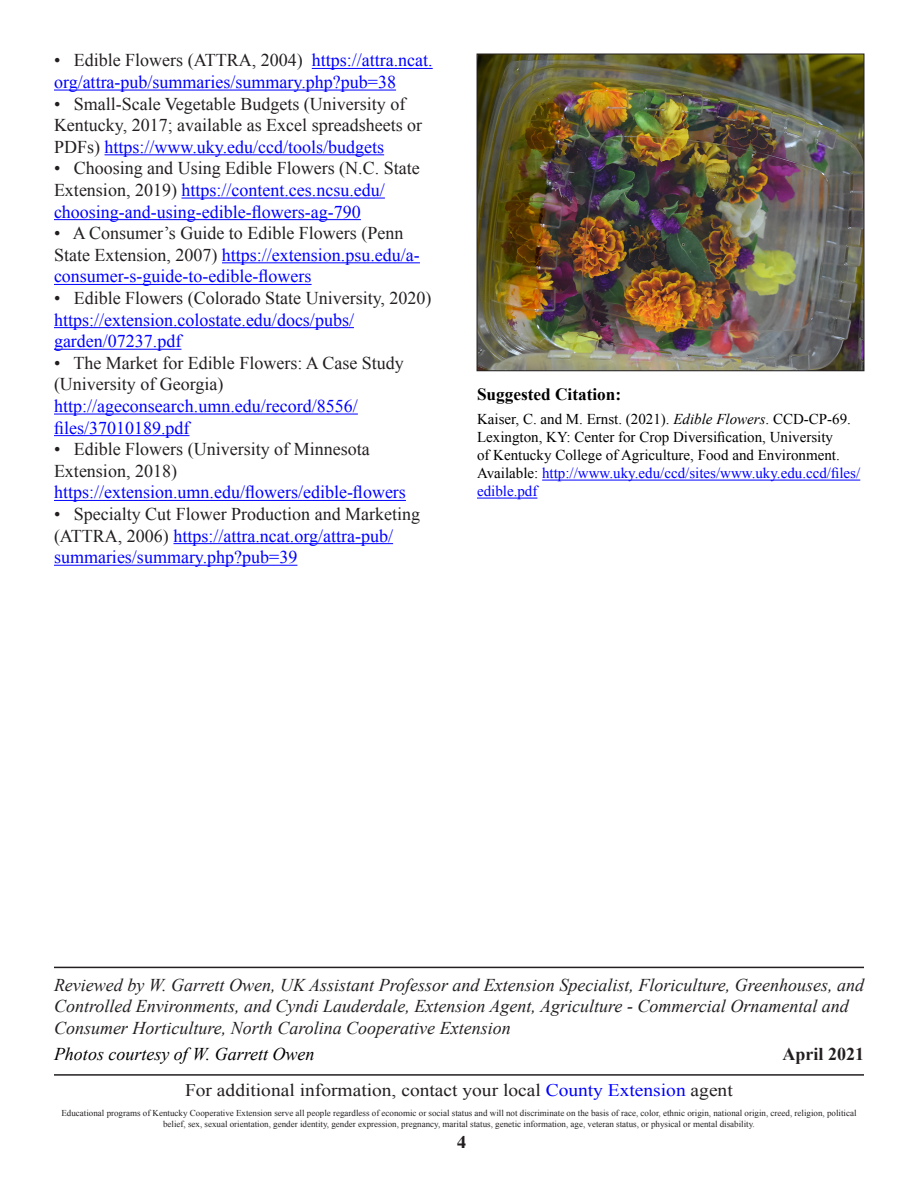
<style>
.page{position:relative;width:918px;height:1188px;background:#fff}
.page>*{position:absolute;margin:0;border:0;box-sizing:border-box;transform-origin:0 0}
.t1{font:18px/21.6px "Times New Roman";color:#00f}
.t2{font:18px/21.6px "Times New Roman";color:#231f20}
.t3{font:italic 18px/21.6px "Times New Roman";color:#231f20}
.t4{font:italic 18px "Times New Roman";color:#000}
.t5{font:700 18px "Times New Roman";color:#231f20}
.t6{font:700 18px "Times";color:#231f20}
.t7{font:17.7px "Times New Roman";color:#231f20;scale:1.1 1}
.t8{font:700 17.25px "Times New Roman";color:#000}
.t9{font:15px/18px "Times New Roman";color:#000}
.t10{font:9px/10.8px "Times New Roman";color:#231f20;text-align:center}
.s1{color:#231f20}
.s2{color:#00f}
.s3{font-style:italic}
</style>
<div class="page">
<hr style="left:54px;top:1074px;width:810px;height:2px;background:#231f20">
<hr style="left:54px;top:967px;width:810px;height:1px;background:#231f20">
<hr style="left:542px;top:480px;width:318px;height:1px;background:#00f">
<hr style="left:477px;top:498px;width:60px;height:1px;background:#00f">
<hr style="left:312px;top:68px;width:121px;height:1px;background:#00f">
<hr style="left:54px;top:90px;width:342px;height:1px;background:#00f">
<hr style="left:105px;top:154px;width:279px;height:1px;background:#00f">
<hr style="left:181px;top:198px;width:204px;height:1px;background:#00f">
<hr style="left:54px;top:219px;width:307px;height:1px;background:#00f">
<hr style="left:222px;top:262px;width:198px;height:1px;background:#00f">
<hr style="left:54px;top:284px;width:258px;height:1px;background:#00f">
<hr style="left:54px;top:327px;width:300px;height:1px;background:#00f">
<hr style="left:54px;top:349px;width:127px;height:1px;background:#00f">
<hr style="left:54px;top:414px;width:304px;height:1px;background:#00f">
<hr style="left:54px;top:435px;width:136px;height:1px;background:#00f">
<hr style="left:54px;top:500px;width:352px;height:1px;background:#00f">
<hr style="left:173px;top:543px;width:220px;height:1px;background:#00f">
<hr style="left:54px;top:565px;width:243px;height:1px;background:#00f">
<img style="left:479px;top:56px;width:383px;height:313px">
<div style="left:477px;top:54px;width:387px;height:317px;border:1px solid #231f20"></div>
<p class="t1" style="left:54px;top:49px;width:380px"><span class="s1">• Edible Flowers (ATTRA, 2004)</span> https://attra.ncat. org/attra-pub/summaries/summary.php?pub=38</p>
<p class="t2" style="left:54px;top:93px;width:370px">• Small-Scale Vegetable Budgets (University of<br>Kentucky, 2017; available as Excel spreadsheets or<br>PDFs) <span class="s2">https://www.uky.edu/ccd/tools/budgets</span></p>
<p class="t1" style="left:54px;top:157px;width:367px"><span class="s1">• Choosing and Using Edible Flowers (N.C. State<br>Extension, 2019)</span> https://content.ces.ncsu.edu/ choosing-and-using-edible-flowers-ag-790</p>
<p class="t1" style="left:54px;top:222px;width:367px"><span class="s1">• A Consumer’s Guide to Edible Flowers (Penn<br>State Extension, 2007)</span> https://extension.psu.edu/a&shy;consumer-s-guide-to-edible-flowers</p>
<p class="t2" style="left:54px;top:287px;width:379px">• Edible Flowers (Colorado State University, 2020)</p>
<p class="t1" style="left:54px;top:309px;width:302px">https://extension.colostate.edu/docs/pubs/ garden/07237.pdf</p>
<p class="t2" style="left:54px;top:352px;width:351px">• The Market for Edible Flowers: A Case Study (University of Georgia)</p>
<p class="t1" style="left:54px;top:395px;width:305px">http://ageconsearch.umn.edu/record/8556/ files/37010189.pdf</p>
<p class="t2" style="left:54px;top:438px;width:317px">• Edible Flowers (University of Minnesota<br>Extension, 2018)</p>
<p class="t1" style="left:54px;top:481px;width:353px">https://extension.umn.edu/flowers/edible-flowers</p>
<p class="t1" style="left:54px;top:503px;width:368px"><span class="s1">• Specialty Cut Flower Production and Marketing (ATTRA, 2006)</span> https://attra.ncat.org/attra-pub/ summaries/summary.php?pub=39</p>
<p class="t8" style="left:477px;top:382px;width:146px">Suggested Citation:</p>
<p class="t9" style="left:477px;top:410px;width:385px">Kaiser, C. and M. Ernst. (2021). <span class="s3">Edible Flowers</span>. CCD-CP-69.<br>Lexington, KY: Center for Crop Diversification, University<br>of Kentucky College of Agriculture, Food and Environment.<br>Available: <span class="s2">http://www.uky.edu/ccd/sites/www.uky.edu.ccd/files/ edible.pdf</span></p>
<p class="t3" style="left:54px;top:973px;width:812px">Reviewed by W. Garrett Owen, UK Assistant Professor and Extension Specialist, Floriculture, Greenhouses, and<br>Controlled Environments, and Cyndi Lauderdale, Extension Agent, Agriculture - Commercial Ornamental and<br>Consumer Horticulture, North Carolina Cooperative Extension</p>
<p class="t4" style="left:54px;top:1042px;width:262px">Photos courtesy of W. Garrett Owen</p>
<p class="t5" style="left:782px;top:1041px;width:83px">April 2021</p>
<p class="t7" style="left:185px;top:1078px;width:499px">For additional information, contact your local <span class="s2">County Extension</span> agent</p>
<p class="t10" style="left:61px;top:1108px;width:797px">Educational programs of Kentucky Cooperative Extension serve all people regardless of economic or social status and will not discriminate on the basis of race, color, ethnic origin, national origin, creed, religion, political belief, sex, sexual orientation, gender identity, gender expression, pregnancy, marital status, genetic information, age, veteran status, or physical or mental disability.</p>
<p class="t6" style="left:457px;top:1124px;width:10px">4</p>
</div>
